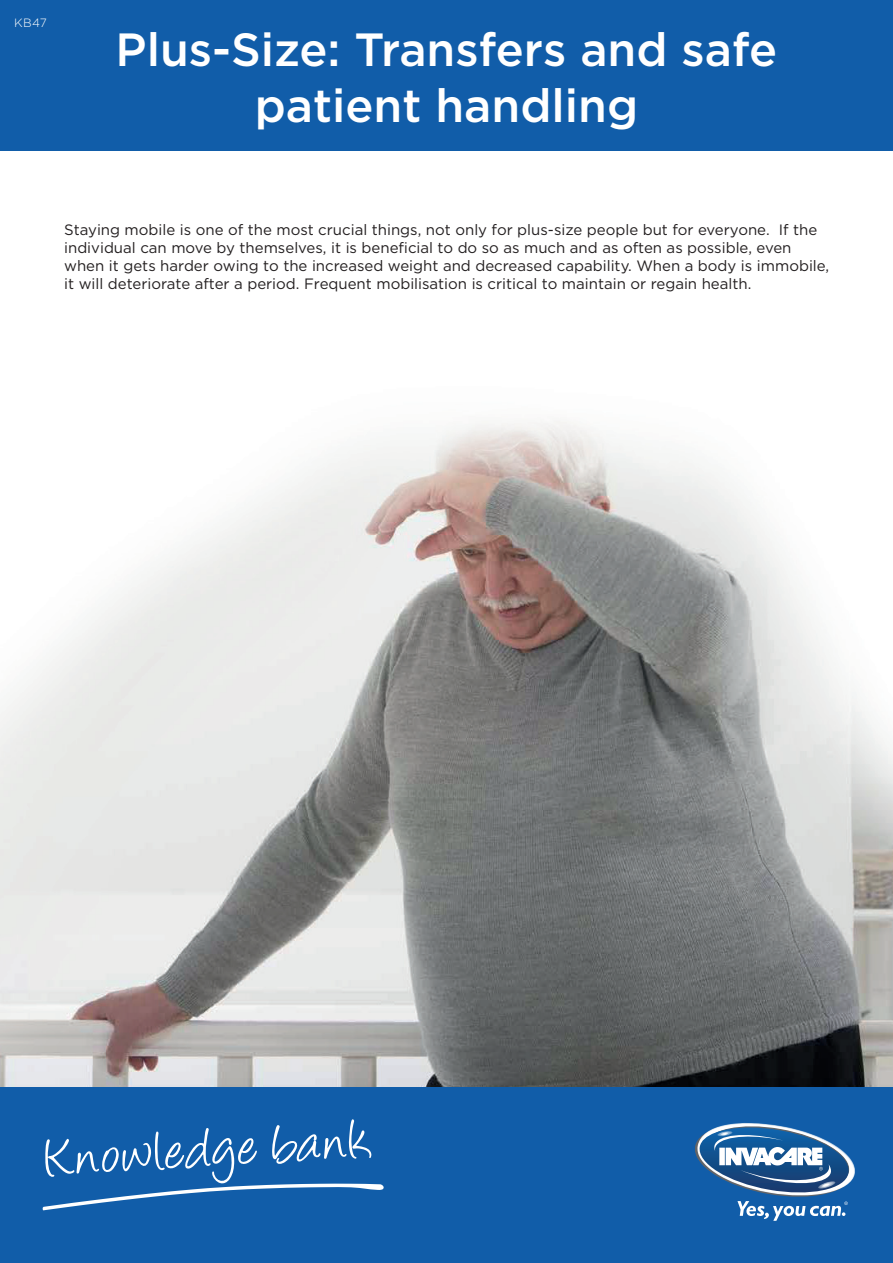
<style>
.page{position:relative;width:893px;height:1263px;background:#fff}
.page>*{position:absolute;margin:0;border:0;box-sizing:border-box;transform-origin:0 0}
.titel{font:500 46.5px/55.8px "Gotham";color:#fff;text-align:center}
.text{font:15px/18px "Gotham";color:#231f20}
.t1{font:300 12px "Gotham";color:#fff}
</style>
<div class="page">
<div style="left:0;top:1082px;width:893px;height:181px;background:#115da9"></div>
<div style="left:0;top:0;width:893px;height:150px;background:#115da9"></div>
<svg style="left:695px;top:1123px;width:160px;height:98px"></svg>
<svg style="left:43px;top:1119px;width:341px;height:91px"></svg>
<img style="left:0;top:421px;width:893px;height:666px">
<p class="t1" style="left:14px;top:15px;width:34px">KB47</p>
<p class="titel" style="left:116px;top:21px;width:663px">Plus-Size: Transfers and safe patient handling</p>
<p class="text" style="left:64px;top:220px;width:767px">Staying mobile is one of the most crucial things, not only for plus-size people but for everyone. If the individual can move by themselves, it is beneficial to do so as much and as often as possible, even when it gets harder owing to the increased weight and decreased capability. When a body is immobile, it will deteriorate after a period. Frequent mobilisation is critical to maintain or regain health.</p>
</div>
